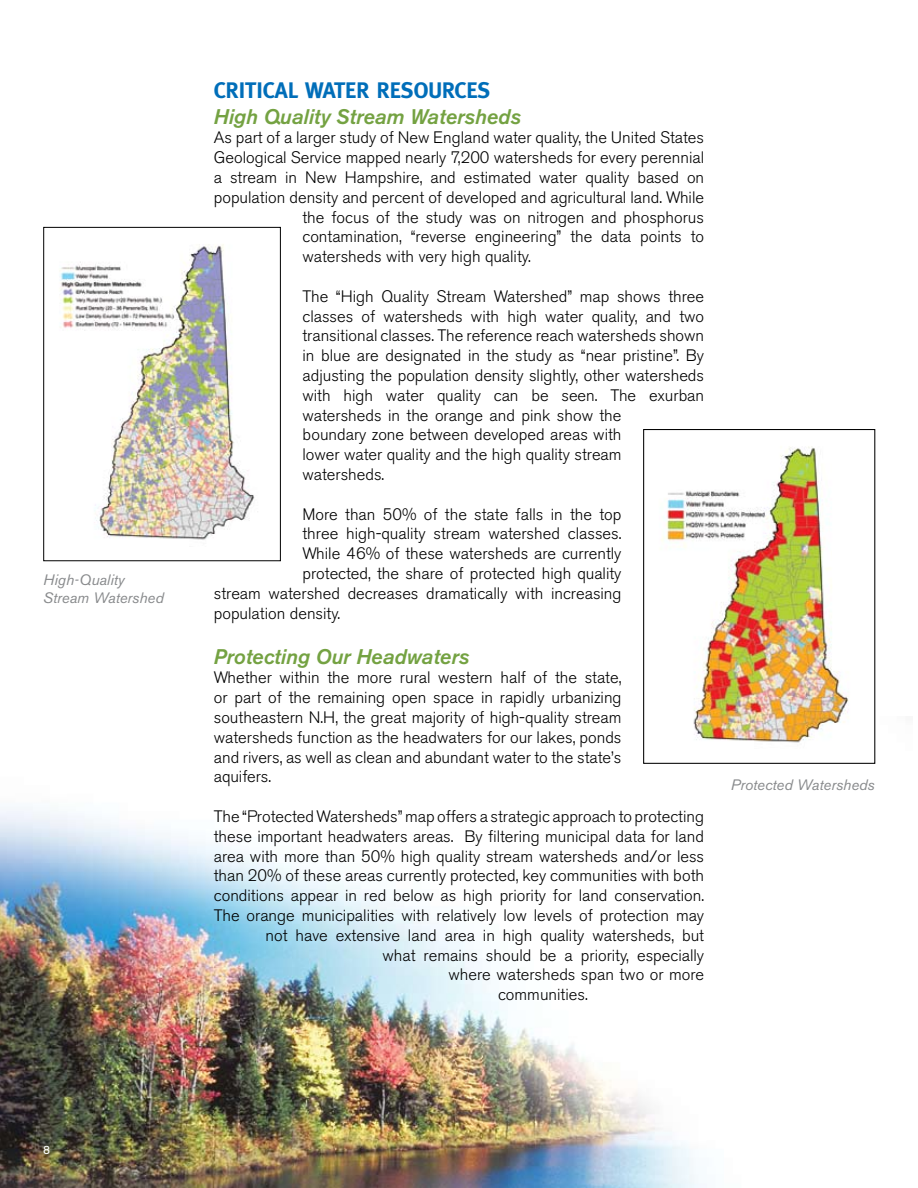
<style>
.page{position:relative;width:918px;height:1188px;background:#fff}
.page>*{position:absolute;margin:0;border:0;box-sizing:border-box;transform-origin:0 0}
.t1{font:700 22.5px "Meta";color:#006eb9}
.t2{font:italic 500 21px "Akzidenz Grotesk BE";color:#74a242}
.t3{font:300 16.5px/19.8px "Akzidenz Grotesk BE";color:#000}
.t4{font:italic 15px/18px "Akzidenz Grotesk BE";color:#888a8c}
.t5{font:12px "Akzidenz Grotesk BE";color:#fff}
</style>
<div class="page">
<img style="left:0;top:717px;width:876px;height:471px">
<img style="left:60px;top:244px;width:195px;height:296px">
<div style="left:43px;top:227px;width:238px;height:334px;border:1px solid #000"></div>
<img style="left:645px;top:446px;width:228px;height:316px">
<div style="left:643px;top:429px;width:232px;height:335px;border:1px solid #000"></div>
<p class="t4" style="left:43px;top:571px;width:122px">High-Quality<br>Stream Watershed</p>
<h1 class="t1" style="left:214px;top:78px;width:22px">CRITI</h1>
<h1 class="t1" style="left:263px;top:78px;width:84px">CAL WATER</h1>
<h1 class="t1" style="left:377px;top:78px;width:115px">RESOURCES</h1>
<p class="t2" style="left:214px;top:104px;width:309px">High Quality Stream Watersheds</p>
<p class="t3" style="left:214px;top:128px;width:492px">As part of a larger study of New England water quality, the United States</p>
<p class="t3" style="left:214px;top:148px;width:492px">Geological Service mapped nearly 7,200 watersheds for every perennial</p>
<p class="t3" style="left:214px;top:168px;width:492px">a stream in New Hampshire, and estimated water quality based on</p>
<p class="t3" style="left:214px;top:188px;width:492px">population density and percent of developed and agricultural land. While</p>
<p class="t3" style="left:302px;top:207px;width:403px">the focus of the study was on nitrogen and phosphorus</p>
<p class="t3" style="left:302px;top:227px;width:403px">contamination, “reverse engineering” the data points to</p>
<p class="t3" style="left:302px;top:247px;width:230px">watersheds with very high quality.</p>
<p class="t3" style="left:302px;top:287px;width:403px">The “High Quality Stream Watershed” map shows three classes of watersheds with high water quality, and two transitional classes. The reference reach watersheds shown in blue are designated in the study as “near pristine”. By adjusting the population density slightly, other watersheds with high water quality can be seen. The exurban watersheds in the orange and pink show the<br>boundary zone between developed areas with<br>lower water quality and the high quality stream watersheds.</p>
<p class="t3" style="left:302px;top:504px;width:320px">More than 50% of the state falls in the top</p>
<p class="t3" style="left:302px;top:524px;width:321px">three high-quality stream watershed classes.</p>
<p class="t3" style="left:302px;top:544px;width:320px">While 46% of these watersheds are currently</p>
<p class="t3" style="left:302px;top:564px;width:321px">protected, the share of protected high quality</p>
<p class="t3" style="left:214px;top:584px;width:409px">stream watershed decreases dramatically with increasing</p>
<p class="t3" style="left:214px;top:603px;width:128px">population density.</p>
<p class="t2" style="left:214px;top:644px;width:257px">Protecting Our Headwaters</p>
<p class="t3" style="left:214px;top:668px;width:409px;text-align:justify">Whether within the more rural western half of the state, or part of the remaining open space in rapidly urbanizing southeastern N.H, the great majority of high-quality stream watersheds function as the headwaters for our lakes, ponds and rivers, as well as clean and abundant water to the state’s aquifers.</p>
<p class="t3" style="left:214px;top:807px;width:492px">The “Protected Watersheds” map offers a strategic approach to protecting</p>
<p class="t3" style="left:214px;top:827px;width:492px">these important headwaters areas. By filtering municipal data for land</p>
<p class="t3" style="left:214px;top:846px;width:492px">area with more than 50% high quality stream watersheds and/or less</p>
<p class="t3" style="left:214px;top:866px;width:492px">than 20% of these areas currently protected, key communities with both</p>
<p class="t3" style="left:214px;top:886px;width:492px">conditions appear in red below as high priority for land conservation.</p>
<p class="t3" style="left:214px;top:906px;width:492px">The orange municipalities with relatively low levels of protection may</p>
<p class="t3" style="left:266px;top:926px;width:440px">not have extensive land area in high quality watersheds, but</p>
<p class="t3" style="left:383px;top:945px;width:323px">what remains should be a priority, especially</p>
<p class="t3" style="left:449px;top:965px;width:257px">where watersheds span two or more</p>
<p class="t3" style="left:498px;top:985px;width:91px">communities.</p>
<p class="t4" style="left:731px;top:776px;width:146px">Protected Watersheds</p>
<p class="t5" style="left:43px;top:1142px;width:8px">8</p>
</div>
